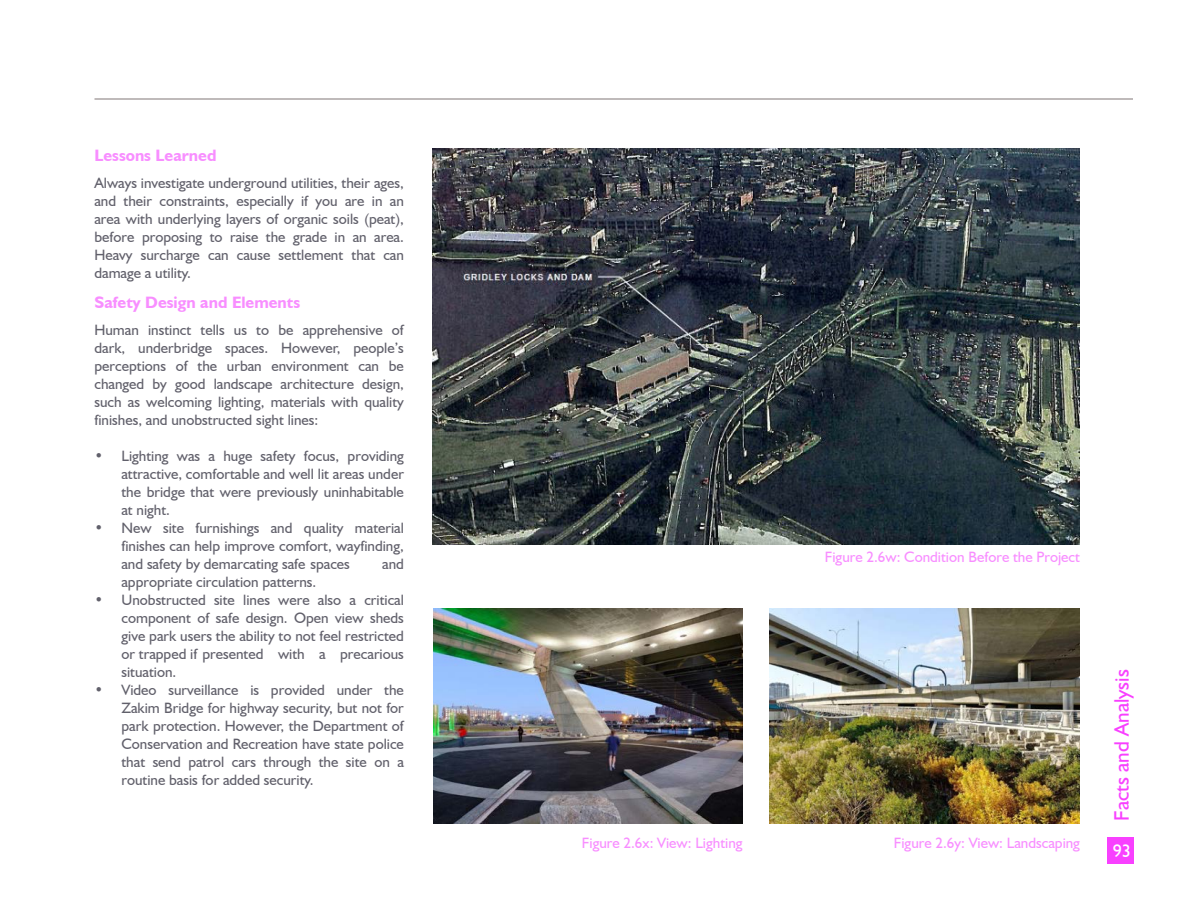
<style>
.page{position:relative;width:1188px;height:918px;background:#fff}
.page>*{position:absolute;margin:0;border:0;box-sizing:border-box;transform-origin:0 0}
.t1{font:21px "Humanist 521 BT";color:#f840ff}
.t2{font:18px "Humanist 521 BT";color:#fff}
.Headings_2{font:700 16.5px "Humanist 521 BT";color:#f88eff}
.Text_Body{font:15px/18px "Humanist 521 BT";color:#61606b;text-align:justify}
.Captions{font:15px "Humanist 521 BT";color:#f88eff}
</style>
<div class="page">
<div style="left:1107px;top:837px;width:27px;height:27px;background:#f840ff"></div>
<hr style="left:94px;top:99px;width:1039px;height:1px;background:#807677">
<img style="left:434px;top:609px;width:308px;height:214px">
<img style="left:770px;top:609px;width:310px;height:214px">
<img style="left:432px;top:148px;width:648px;height:397px">
<p class="Headings_2" style="left:94px;top:145px;width:123px">Lessons Learned</p>
<p class="Text_Body" style="left:94px;top:173px;width:311px">Always investigate underground utilities, their ages, and their constraints, especially if you are in an area with underlying layers of organic soils (peat), before proposing to raise the grade in an area.<br>Heavy surcharge can cause settlement that can damage a utility.</p>
<p class="Headings_2" style="left:94px;top:292px;width:207px">Safety Design and Elements</p>
<p class="Text_Body" style="left:94px;top:321px;width:311px">Human instinct tells us to be apprehensive of dark, underbridge spaces. However, people’s perceptions of the urban environment can be changed by good landscape architecture design, such as welcoming lighting, materials with quality finishes, and unobstructed sight lines:</p>
<p class="Text_Body" style="left:122px;top:447px;width:284px;text-indent:-27px">• Lighting was a huge safety focus, providing attractive, comfortable and well lit areas under the bridge that were previously uninhabitable at night.</p>
<p class="Text_Body" style="left:122px;top:519px;width:284px;text-indent:-27px">• New site furnishings and quality material finishes can help improve comfort, wayfinding, and safety by demarcating safe spaces</p>
<p class="Text_Body" style="left:382px;top:555px;width:23px">and</p>
<p class="Text_Body" style="left:122px;top:573px;width:196px">appropriate circulation patterns.</p>
<p class="Text_Body" style="left:122px;top:591px;width:284px;text-indent:-27px">• Unobstructed site lines were also a critical component of safe design. Open view sheds give park users the ability to not feel restricted or trapped if presented with a precarious situation.</p>
<p class="Text_Body" style="left:122px;top:681px;width:284px;text-indent:-27px">• Video surveillance is provided under the Zakim Bridge for highway security, but not for park protection. However, the Department of Conservation and Recreation have state police that send patrol cars through the site on a routine basis for added security.</p>
<p class="Captions" style="left:825px;top:548px;width:257px">Figure 2.6w: Condition Before the Project</p>
<p class="Captions" style="left:582px;top:834px;width:162px">Figure 2.6x: View: Lighting</p>
<p class="Captions" style="left:894px;top:834px;width:188px">Figure 2.6y: View: Landscaping</p>
<h1 class="t1" style="left:1109px;top:820px;width:153px;rotate:-90deg">Facts and Analysis</h1>
<p class="t2" style="left:1113px;top:839px;width:20px">93</p>
</div>
